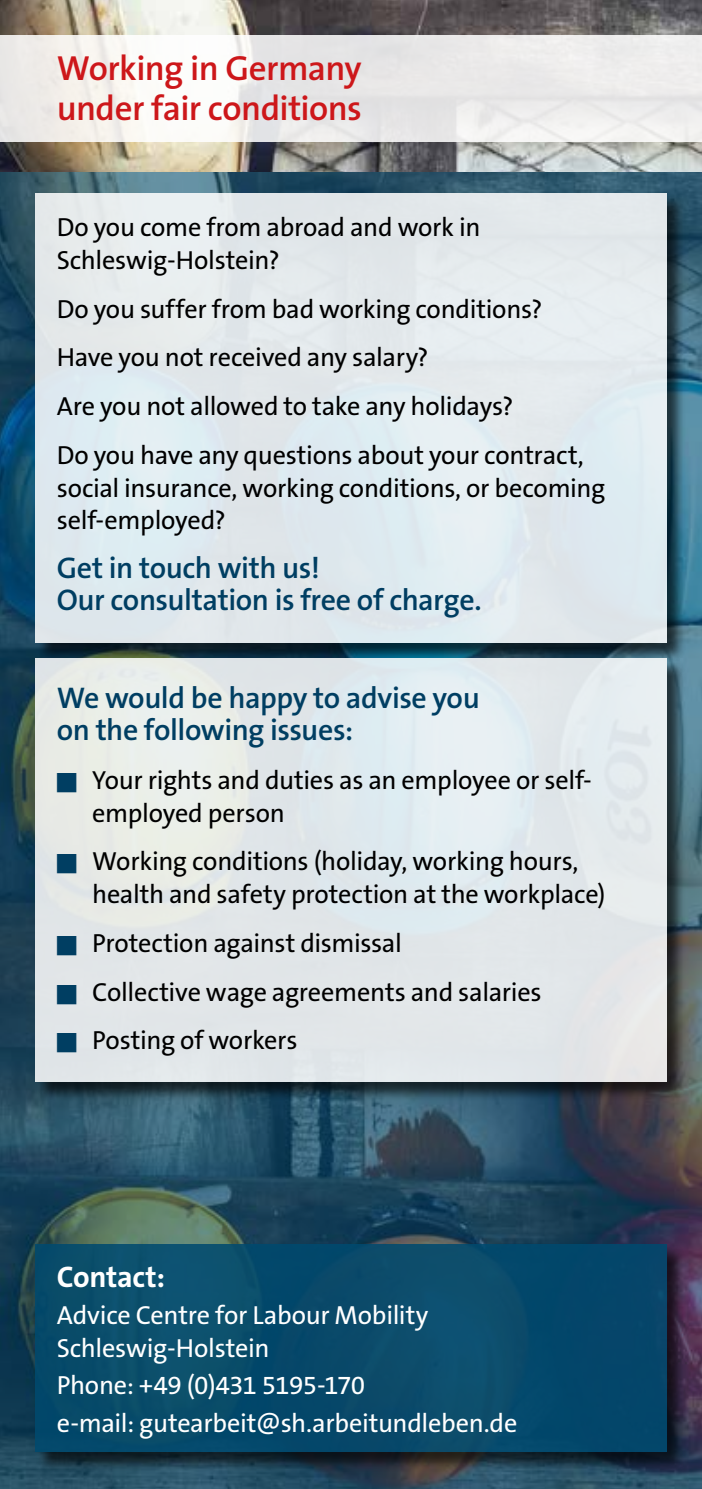
<style>
.page{position:relative;width:702px;height:1489px;background:#fff}
.page>*{position:absolute;margin:0;border:0;box-sizing:border-box;transform-origin:0 0}
.t1{font:600 35px/40px "The Sans";letter-spacing:-.015em;color:#cd171a}
.t2{font:600 30px/32.5px "The Sans B6";letter-spacing:-.015em;color:#003e62}
.t3{font:700 30px "The Sans B7";letter-spacing:-.01em;color:#fff}
.t4{font:26.25px/32.5px "The Sans B5 Plain";letter-spacing:-.01em;color:#000}
.t5{font:26.25px/32.5px "The Sans B5 Plain";letter-spacing:-.01em;color:#fff}
.s1{color:#003e62}
</style>
<div class="page">
<img style="left:0;top:171px;width:702px;height:1317px">
<img style="left:0;top:0;width:702px;height:171px">
<svg style="left:0;top:35px;width:702px;height:107px;fill:#edebea"></svg>
<div style="left:36px;top:194px;width:650px;height:468px;background:#000;opacity:.75"></div>
<div style="left:35px;top:193px;width:631px;height:450px;background:#e1e9ee"></div>
<div style="left:36px;top:659px;width:650px;height:441px;background:#000;opacity:.75"></div>
<div style="left:35px;top:658px;width:631px;height:423px;background:#e2e7e9"></div>
<div style="left:36px;top:1244px;width:650px;height:227px;background:#000;opacity:.75"></div>
<div style="left:35px;top:1244px;width:631px;height:207px;background:#094a6a"></div>
<h1 class="t1" style="left:57px;top:48px;width:307px">Working in Germany under fair conditions</h1>
<p class="t4" style="left:57px;top:212px;width:425px">Do you come from abroad and work in<br>Schleswig-Holstein?</p>
<p class="t4" style="left:57px;top:285px;width:528px;line-height:48.8px">Do you suffer from bad working conditions?<br>Have you not received any salary?<br>Are you not allowed to take any holidays?<br>Do you have any questions about your contract,</p>
<p class="t4" style="left:57px;top:472px;width:550px">social insurance, working conditions, or becoming self-employed?</p>
<p class="t2" style="left:57px;top:552px;width:426px">Get in touch with us!<br>Our consultation is free of charge.</p>
<p class="t2" style="left:57px;top:682px;width:424px">We would be happy to advise you on the following issues:</p>
<p class="t4" style="left:92px;top:765px;width:501px;text-indent:-35px"><span class="s1">■</span> Your rights and duties as an employee or self&shy;employed person</p>
<p class="t4" style="left:92px;top:846px;width:515px;text-indent:-35px"><span class="s1">■</span> Working conditions (holiday, working hours, health and safety protection at the workplace)</p>
<p class="t4" style="left:57px;top:927px;width:347px"><span class="s1">■</span> Protection against dismissal</p>
<p class="t4" style="left:57px;top:976px;width:486px"><span class="s1">■</span> Collective wage agreements and salaries</p>
<p class="t4" style="left:57px;top:1025px;width:242px"><span class="s1">■</span> Posting of workers</p>
<p class="t3" style="left:57px;top:1260px;width:110px">Contact:</p>
<p class="t5" style="left:57px;top:1300px;width:373px">Advice Centre for Labour Mobility<br>Schleswig-Holstein</p>
<p class="t5" style="left:57px;top:1367px;width:462px;line-height:37.5px">Phone: +49 (0)431 5195-170<br>e-mail: gutearbeit@sh.arbeitundleben.de</p>
</div>
